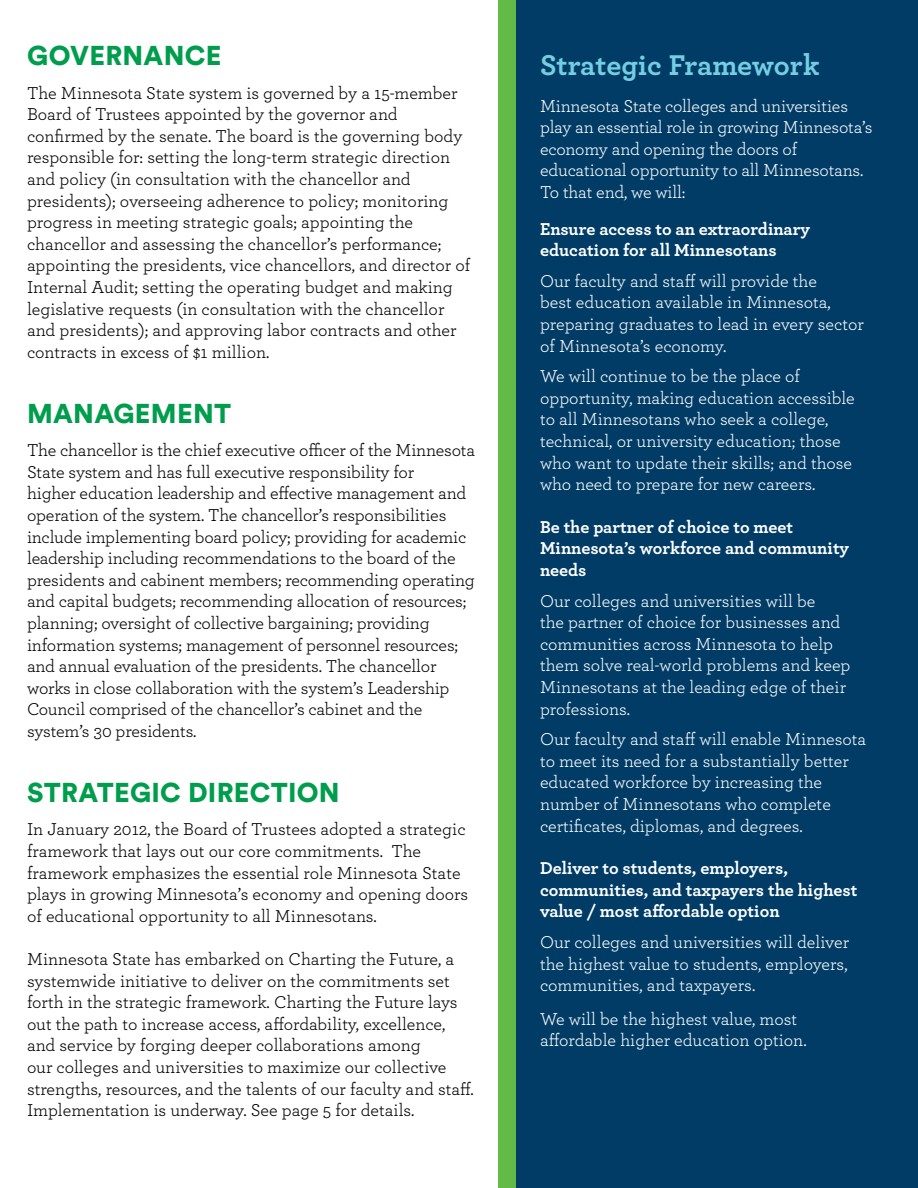
<style>
.page{position:relative;width:918px;height:1188px;background:#fff}
.page>*{position:absolute;margin:0;border:0;box-sizing:border-box;transform-origin:0 0}
.t1{font:700 30px "Archer";color:#73cee3}
.t2{font:900 27px "Circular Std";letter-spacing:.01em;color:#009d4d}
.t3{font:18px/21.6px "Archer";letter-spacing:-.01em;color:#000}
.t4{font:18px/21.6px "Archer";color:#fff}
.t5{font:700 18px/21.6px "Archer";color:#fff}
</style>
<div class="page">
<div style="left:505px;top:0;width:413px;height:1188px;background:#003c66"></div>
<div style="left:498px;top:0;width:18px;height:1188px;background:#62bb46"></div>
<h2 class="t2" style="left:27px;top:38px;width:196px">GOVERNANCE</h2>
<h1 class="t1" style="left:540px;top:42px;width:281px">Strategic Framework</h1>
<p class="t3" style="left:27px;top:81px;width:445px">The Minnesota State system is governed by a 15-member Board of Trustees appointed by the governor and confirmed by the senate. The board is the governing body responsible for: setting the long-term strategic direction and policy (in consultation with the chancellor and presidents); overseeing adherence to policy; monitoring progress in meeting strategic goals; appointing the chancellor and assessing the chancellor’s performance; appointing the presidents, vice chancellors, and director of Internal Audit; setting the operating budget and making legislative requests (in consultation with the chancellor and presidents); and approving labor contracts and other contracts in excess of $1 million.</p>
<p class="t4" style="left:540px;top:94px;width:334px">Minnesota State colleges and universities play an essential role in growing Minnesota’s economy and opening the doors of educational opportunity to all Minnesotans.<br>To that end, we will:</p>
<p class="t5" style="left:540px;top:217px;width:272px">Ensure access to an extraordinary education for all Minnesotans</p>
<p class="t4" style="left:540px;top:269px;width:325px">Our faculty and staff will provide the<br>best education available in Minnesota, preparing graduates to lead in every sector of Minnesota’s economy.</p>
<p class="t4" style="left:540px;top:365px;width:316px">We will continue to be the place of opportunity, making education accessible to all Minnesotans who seek a college, technical, or university education; those who want to update their skills; and those who need to prepare for new careers.</p>
<p class="t5" style="left:540px;top:515px;width:311px">Be the partner of choice to meet<br>Minnesota’s workforce and community needs</p>
<p class="t4" style="left:540px;top:589px;width:312px">Our colleges and universities will be<br>the partner of choice for businesses and communities across Minnesota to help them solve real-world problems and keep Minnesotans at the leading edge of their professions.</p>
<p class="t4" style="left:540px;top:728px;width:328px">Our faculty and staff will enable Minnesota to meet its need for a substantially better educated workforce by increasing the number of Minnesotans who complete certificates, diplomas, and degrees.</p>
<p class="t5" style="left:540px;top:856px;width:319px">Deliver to students, employers, communities, and taxpayers the highest value / most affordable option</p>
<p class="t4" style="left:540px;top:930px;width:311px;text-align:justify">Our colleges and universities will deliver the highest value to students, employers, communities, and taxpayers.</p>
<p class="t4" style="left:540px;top:1007px;width:268px">We will be the highest value, most affordable higher education option.</p>
<h2 class="t2" style="left:27px;top:395px;width:206px">MANAGEMENT</h2>
<p class="t3" style="left:27px;top:439px;width:450px">The chancellor is the chief executive officer of the Minnesota State system and has full executive responsibility for<br>higher education leadership and effective management and operation of the system. The chancellor’s responsibilities include implementing board policy; providing for academic leadership including recommendations to the board of the presidents and cabinent members; recommending operating and capital budgets; recommending allocation of resources; planning; oversight of collective bargaining; providing information systems; management of personnel resources; and annual evaluation of the presidents. The chancellor works in close collaboration with the system’s Leadership Council comprised of the chancellor’s cabinet and the system’s 30 presidents.</p>
<h2 class="t2" style="left:27px;top:774px;width:314px">STRATEGIC DIRECTION</h2>
<p class="t3" style="left:27px;top:818px;width:443px">In January 2012, the Board of Trustees adopted a strategic framework that lays out our core commitments. The framework emphasizes the essential role Minnesota State plays in growing Minnesota’s economy and opening doors of educational opportunity to all Minnesotans.</p>
<p class="t3" style="left:27px;top:947px;width:448px">Minnesota State has embarked on Charting the Future, a systemwide initiative to deliver on the commitments set forth in the strategic framework. Charting the Future lays out the path to increase access, affordability, excellence, and service by forging deeper collaborations among<br>our colleges and universities to maximize our collective strengths, resources, and the talents of our faculty and staff.<br>Implementation is underway. See page 5 for details.</p>
</div>
